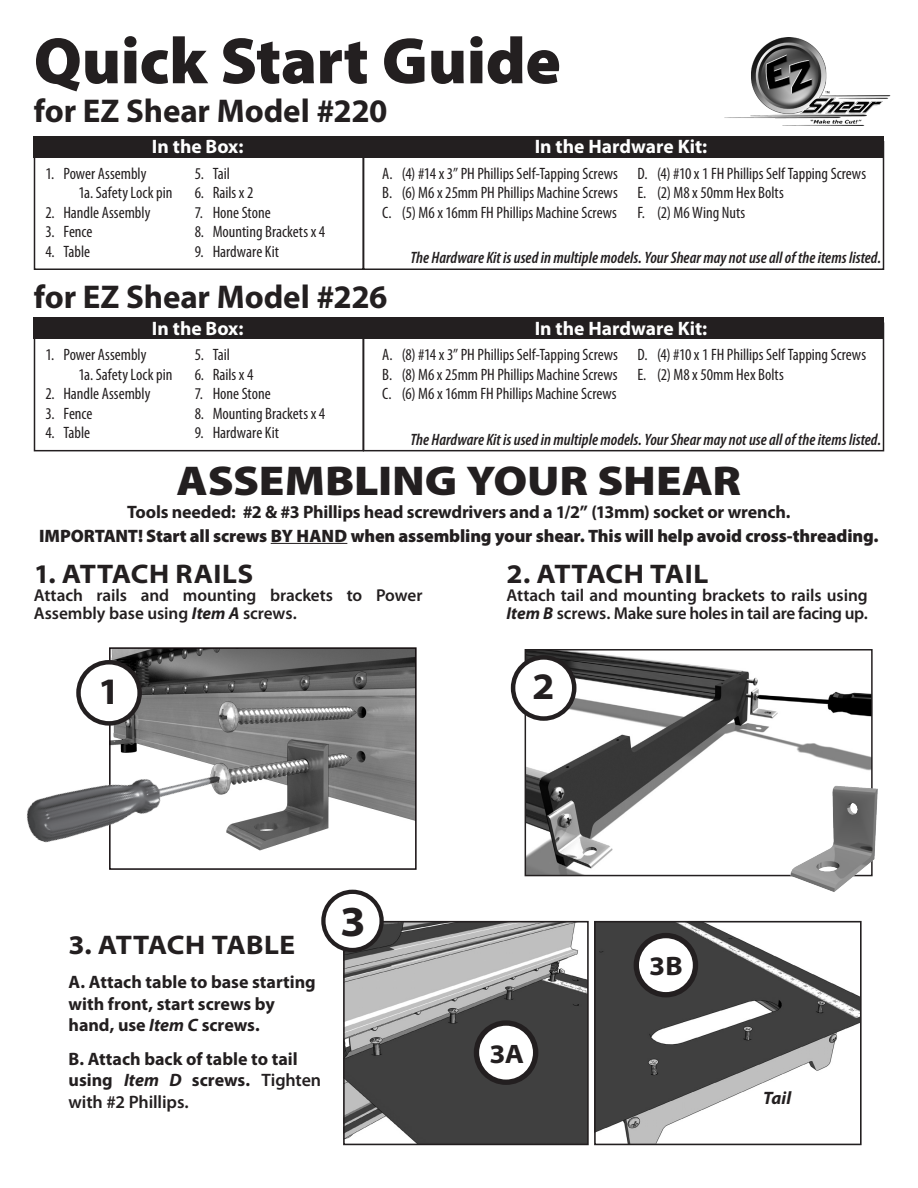
<style>
.page{position:relative;width:918px;height:1188px;background:#fff}
.page>*{position:absolute;margin:0;border:0;box-sizing:border-box;transform-origin:0 0}
.t1{font:900 66px "Myriad Pro";letter-spacing:-.005em;color:#231f20}
.t2{font:700 semi-expanded 42.9px "Myriad Pro";color:#231f20}
.t3{font:900 41.85px "Myriad Pro";letter-spacing:-.005em;color:#231f20;scale:1.11 1}
.t4{font:700 semi-expanded 37.5px "Myriad Pro";color:#231f20}
.t5{font:700 33px "Myriad Pro";letter-spacing:-.005em;color:#231f20}
.t6{font:700 semi-expanded 27px "Myriad Pro";letter-spacing:.01em;color:#231f20}
.t7{font:700 semi-expanded 26.85px "Myriad Pro";color:#231f20}
.t8{font:700 19.5px "Myriad Pro";color:#fff}
.t9{font:700 18px "Myriad Pro";letter-spacing:-.005em;color:#231f20}
.t10{font:900 18px "Myriad Pro";letter-spacing:-.01em;color:#231f20}
.t11{font:600 18px/21.6px "Myriad Pro";letter-spacing:-.01em;color:#231f20}
.t12{font:italic 700 18px "Myriad Pro";color:#231f20}
.t13{font:600 17.25px/18px "Myriad Pro";letter-spacing:-.005em;color:#231f20}
.t14{font:condensed 16.5px "Myriad Pro";color:#231f20}
.t15{font:italic 600 condensed 16.5px "Myriad Pro";color:#231f20}
.s1{font-weight:700;font-style:italic}
.s2{font-style:italic}
.s3{font-weight:700}
</style>
<div class="page">
<img style="left:724px;top:38px;width:167px;height:87px">
<div style="left:34px;top:141px;width:330px;height:129px;border:2px solid #231f20"></div>
<div style="left:363px;top:141px;width:521px;height:129px;border:2px solid #231f20"></div>
<div style="left:34px;top:136px;width:850px;height:21px;background:#231f20"></div>
<div style="left:34px;top:322px;width:330px;height:129px;border:2px solid #231f20"></div>
<div style="left:363px;top:322px;width:521px;height:129px;border:2px solid #231f20"></div>
<div style="left:34px;top:318px;width:850px;height:21px;background:#231f20"></div>
<hr style="left:271px;top:543px;width:76px;height:1px;background:#231f20">
<img style="left:310px;top:650px;width:104px;height:185px">
<img style="left:528px;top:652px;width:342px;height:221px">
<div style="left:525px;top:649px;width:348px;height:227px;border:2px solid #231f20"></div>
<img style="left:738px;top:767px;width:140px;height:125px">
<img style="left:597px;top:924px;width:262px;height:218px">
<div style="left:594px;top:921px;width:268px;height:224px;border:2px solid #231f20"></div>
<img style="left:346px;top:924px;width:240px;height:218px">
<div style="left:343px;top:921px;width:246px;height:224px;border:2px solid #231f20"></div>
<div style="left:323px;top:892px;width:59px;height:58px;background:#fff;border-radius:50%"></div>
<div style="left:321px;top:890px;width:63px;height:62px;border:4px solid #231f20;border-radius:50%"></div>
<div style="left:636px;top:936px;width:60px;height:59px;background:#fff;border-radius:50%"></div>
<div style="left:634px;top:933px;width:64px;height:64px;border:5px solid #231f20;border-radius:50%"></div>
<div style="left:476px;top:1023px;width:60px;height:59px;background:#fff;border-radius:50%"></div>
<div style="left:474px;top:1020px;width:64px;height:65px;border:5px solid #231f20;border-radius:50%"></div>
<div style="left:513px;top:657px;width:61px;height:62px;background:#fff;border-radius:50%"></div>
<div style="left:511px;top:655px;width:65px;height:66px;border:4px solid #231f20;border-radius:50%"></div>
<img style="left:26px;top:647px;width:284px;height:223px">
<p class="t1" style="left:34px;top:24px;width:529px">Quick Start Guide</p>
<p class="t5" style="left:34px;top:92px;width:355px">for EZ Shear Model #220</p>
<p class="t8" style="left:152px;top:136px;width:93px">In the Box:</p>
<p class="t8" style="left:535px;top:136px;width:174px">In the Hardware Kit:</p>
<p class="t14" style="left:45px;top:163px;width:103px">1. Power Assembly</p>
<p class="t14" style="left:78px;top:183px;width:96px">1a. Safety Lock pin</p>
<p class="t14" style="left:45px;top:202px;width:107px">2. Handle Assembly</p>
<p class="t14" style="left:45px;top:222px;width:49px">3. Fence</p>
<p class="t14" style="left:45px;top:241px;width:46px">4. Table</p>
<p class="t14" style="left:195px;top:163px;width:37px">5. Tail</p>
<p class="t14" style="left:195px;top:183px;width:60px">6. Rails x 2</p>
<p class="t14" style="left:195px;top:202px;width:78px">7. Hone Stone</p>
<p class="t14" style="left:195px;top:222px;width:132px">8. Mounting Brackets x 4</p>
<p class="t14" style="left:195px;top:241px;width:86px">9. Hardware Kit</p>
<p class="t14" style="left:382px;top:163px;width:237px">A. (4) #14 x 3” PH Phillips Self-Tapping Screws</p>
<p class="t14" style="left:382px;top:183px;width:237px">B. (6) M6 x 25mm PH Phillips Machine Screws</p>
<p class="t14" style="left:382px;top:202px;width:236px">C. (5) M6 x 16mm FH Phillips Machine Screws</p>
<p class="t14" style="left:638px;top:163px;width:230px">D. (4) #10 x 1 FH Phillips Self Tapping Screws</p>
<p class="t14" style="left:638px;top:183px;width:148px">E. (2) M8 x 50mm Hex Bolts</p>
<p class="t14" style="left:638px;top:202px;width:109px">F. (2) M6 Wing Nuts</p>
<p class="t15" style="left:410px;top:249px;width:472px">The Hardware Kit is used in multiple models. Your Shear may not use all of the items listed.</p>
<p class="t5" style="left:34px;top:278px;width:355px">for EZ Shear Model #226</p>
<p class="t8" style="left:152px;top:317px;width:93px">In the Box:</p>
<p class="t8" style="left:535px;top:317px;width:174px">In the Hardware Kit:</p>
<p class="t14" style="left:45px;top:345px;width:103px">1. Power Assembly</p>
<p class="t14" style="left:78px;top:364px;width:96px">1a. Safety Lock pin</p>
<p class="t14" style="left:45px;top:384px;width:107px">2. Handle Assembly</p>
<p class="t14" style="left:45px;top:403px;width:49px">3. Fence</p>
<p class="t14" style="left:45px;top:423px;width:46px">4. Table</p>
<p class="t14" style="left:195px;top:345px;width:37px">5. Tail</p>
<p class="t14" style="left:195px;top:364px;width:60px">6. Rails x 4</p>
<p class="t14" style="left:195px;top:384px;width:78px">7. Hone Stone</p>
<p class="t14" style="left:195px;top:403px;width:132px">8. Mounting Brackets x 4</p>
<p class="t14" style="left:195px;top:423px;width:86px">9. Hardware Kit</p>
<p class="t14" style="left:382px;top:345px;width:237px">A. (8) #14 x 3” PH Phillips Self-Tapping Screws</p>
<p class="t14" style="left:382px;top:364px;width:237px">B. (8) M6 x 25mm PH Phillips Machine Screws</p>
<p class="t14" style="left:382px;top:384px;width:236px">C. (6) M6 x 16mm FH Phillips Machine Screws</p>
<p class="t14" style="left:638px;top:345px;width:230px">D. (4) #10 x 1 FH Phillips Self Tapping Screws</p>
<p class="t14" style="left:638px;top:364px;width:148px">E. (2) M8 x 50mm Hex Bolts</p>
<p class="t15" style="left:410px;top:430px;width:472px">The Hardware Kit is used in multiple models. Your Shear may not use all of the items listed.</p>
<p class="t3" style="left:177px;top:457px;width:510px">ASSEMBLING YOUR SHEAR</p>
<p class="t9" style="left:127px;top:501px;width:665px">Tools needed: #2 &amp; #3 Phillips head screwdrivers and a 1/2” (13mm) socket or wrench.</p>
<p class="t10" style="left:39px;top:525px;width:841px">IMPORTANT! Start all screws BY HAND when assembling your shear. This will help avoid cross-threading.</p>
<p class="t6" style="left:34px;top:559px;width:221px">1. ATTACH RAILS</p>
<p class="t13" style="left:34px;top:586px;width:390px">Attach rails and mounting brackets to Power<br>Assembly base using <span class="s1">Item A</span> screws.</p>
<p class="t4" style="left:98px;top:670px;width:24px">1</p>
<p class="t6" style="left:507px;top:559px;width:203px">2. ATTACH TAIL</p>
<p class="t13" style="left:507px;top:586px;width:363px">Attach tail and mounting brackets to rails using<br><span class="s1">Item B</span> screws. Make sure holes in tail are facing up.</p>
<p class="t4" style="left:532px;top:665px;width:24px">2</p>
<p class="t6" style="left:69px;top:930px;width:228px">3. ATTACH TABLE</p>
<p class="t9" style="left:69px;top:972px;width:249px">A. Attach table to base starting</p>
<p class="t9" style="left:69px;top:994px;width:208px">with front, start screws by</p>
<p class="t9" style="left:69px;top:1015px;width:193px">hand, use <span class="s2">Item C</span> screws.</p>
<p class="t9" style="left:69px;top:1049px;width:231px">B. Attach back of table to tail</p>
<p class="t11" style="left:69px;top:1070px;width:254px"><span class="s3">using</span> <span class="s1">Item D</span> <span class="s3">screws.</span> Tighten with #2 Phillips.</p>
<p class="t2" style="left:340px;top:897px;width:27px">3</p>
<p class="t7" style="left:489px;top:1038px;width:36px">3A</p>
<p class="t7" style="left:649px;top:951px;width:35px">3B</p>
<p class="t12" style="left:763px;top:1088px;width:29px">Tail</p>
</div>
